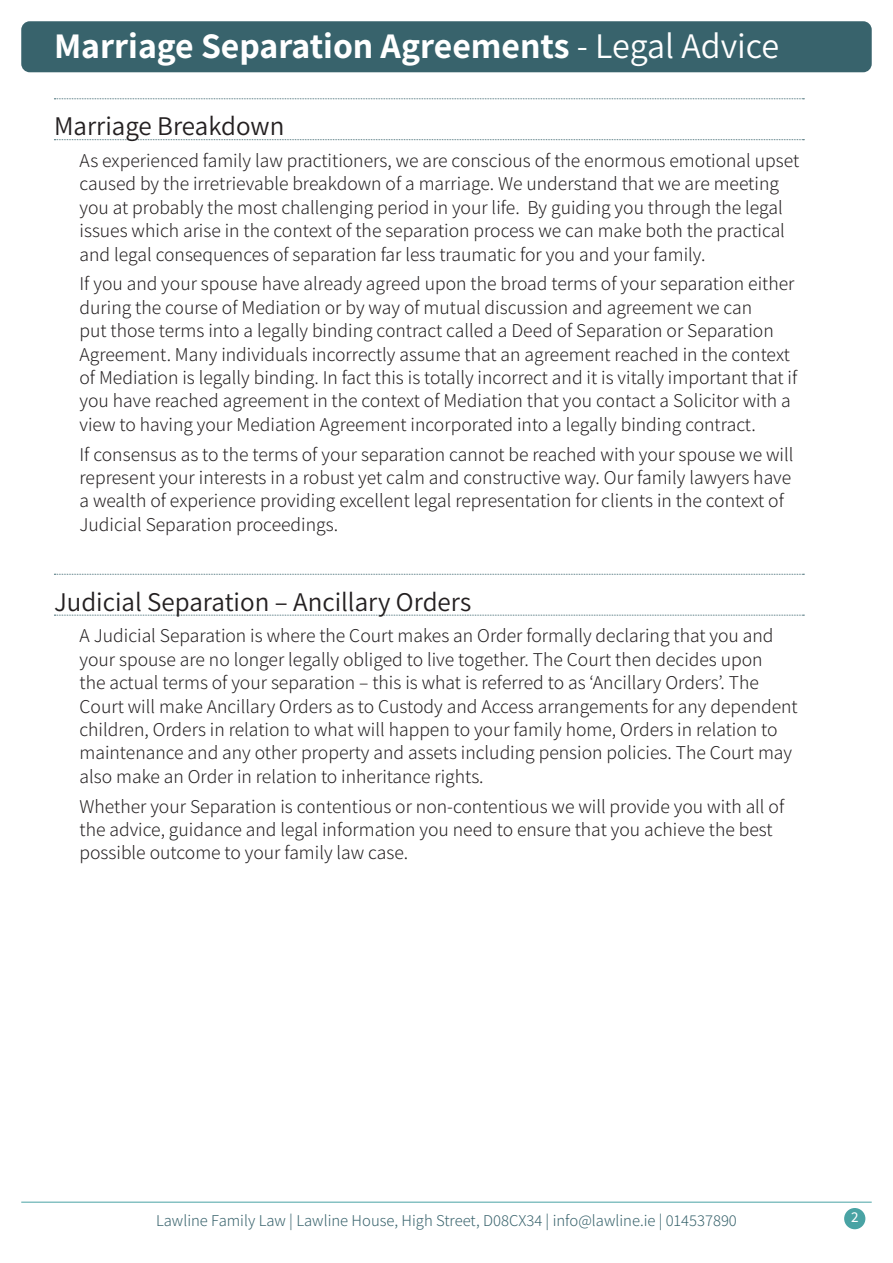
<style>
.page{position:relative;width:893px;height:1263px;background:#fff}
.page>*{position:absolute;margin:0;border:0;box-sizing:border-box;transform-origin:0 0}
.Heading_1{font:700 36px "Assistant";color:#fff}
.Heading{font:27px "Assistant";color:#231f20}
.body{font:300 19.5px/23.4px "Assistant";color:#231f20}
.t1{font:300 16.5px "Assistant";color:#38636c}
.t2{font:500 15px "Assistant";color:#fff}
.s1{font-weight:400}
</style>
<div class="page">
<div style="left:21px;top:21px;width:851px;height:51px;background:#38636c;border-radius:9px"></div>
<hr style="left:21px;top:1202px;width:851px;height:1px;background:#49a3a4">
<div style="left:844px;top:1208px;width:21px;height:21px;background:#49a3a4;border-radius:50%"></div>
<svg style="left:54px;top:98px;width:750px;height:1px"></svg>
<svg style="left:54px;top:139px;width:750px;height:1px"></svg>
<svg style="left:54px;top:574px;width:750px;height:1px"></svg>
<svg style="left:54px;top:615px;width:750px;height:1px"></svg>
<p class="Heading_1" style="left:54px;top:21px;width:727px">Marriage Separation Agreements <span class="s1">- Legal Advice</span></p>
<p class="Heading" style="left:54px;top:108px;width:232px">Marriage Breakdown</p>
<p class="body" style="left:80px;top:148px;width:721px">As experienced family law practitioners, we are conscious of the enormous emotional upset caused by the irretrievable breakdown of a marriage. We understand that we are meeting you at probably the most challenging period in your life. By guiding you through the legal issues which arise in the context of the separation process we can make both the practical and legal consequences of separation far less traumatic for you and your family.</p>
<p class="body" style="left:80px;top:271px;width:719px">If you and your spouse have already agreed upon the broad terms of your separation either during the course of Mediation or by way of mutual discussion and agreement we can<br>put those terms into a legally binding contract called a Deed of Separation or Separation Agreement. Many individuals incorrectly assume that an agreement reached in the context of Mediation is legally binding. In fact this is totally incorrect and it is vitally important that if you have reached agreement in the context of Mediation that you contact a Solicitor with a view to having your Mediation Agreement incorporated into a legally binding contract.</p>
<p class="body" style="left:80px;top:441px;width:715px">If consensus as to the terms of your separation cannot be reached with your spouse we will represent your interests in a robust yet calm and constructive way. Our family lawyers have a wealth of experience providing excellent legal representation for clients in the context of Judicial Separation proceedings.</p>
<p class="Heading" style="left:54px;top:583px;width:419px">Judicial Separation – Ancillary Orders</p>
<p class="body" style="left:80px;top:623px;width:720px">A Judicial Separation is where the Court makes an Order formally declaring that you and your spouse are no longer legally obliged to live together. The Court then decides upon<br>the actual terms of your separation – this is what is referred to as ‘Ancillary Orders’. The Court will make Ancillary Orders as to Custody and Access arrangements for any dependent children, Orders in relation to what will happen to your family home, Orders in relation to maintenance and any other property and assets including pension policies. The Court may also make an Order in relation to inheritance rights.</p>
<p class="body" style="left:80px;top:793px;width:706px">Whether your Separation is contentious or non-contentious we will provide you with all of the advice, guidance and legal information you need to ensure that you achieve the best possible outcome to your family law case.</p>
<p class="t1" style="left:156px;top:1209px;width:582px">Lawline Family Law | Lawline House, High Street, D08CX34 | info@lawline.ie | 014537890</p>
<p class="t2" style="left:851px;top:1206px;width:9px">2</p>
</div>
